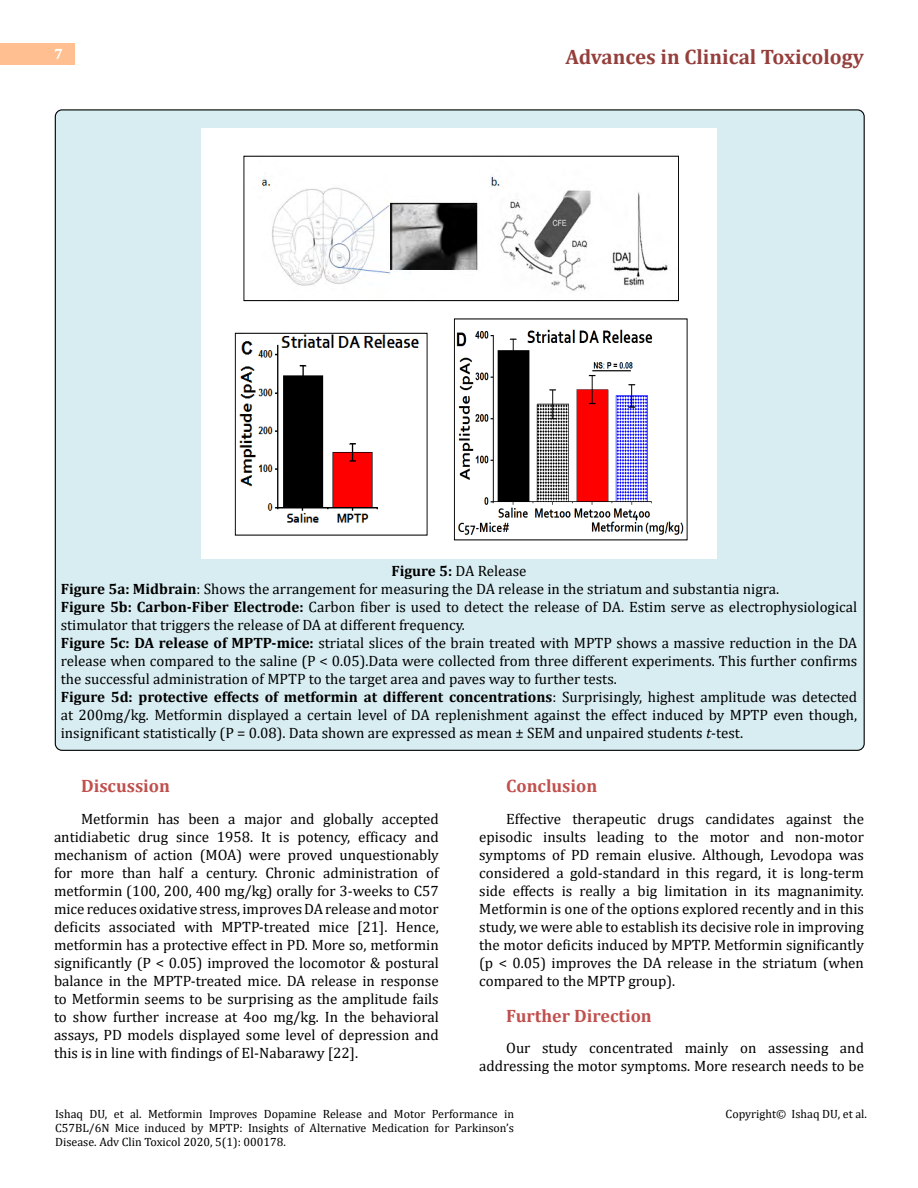
<style>
.page{position:relative;width:918px;height:1188px;background:#fff}
.page>*{position:absolute;margin:0;border:0;box-sizing:border-box;transform-origin:0 0}
.t1{font:700 21px "Cambria";color:#953f3c}
.t2{font:700 18px "Cambria";color:#c0504d}
.t3{font:15px/18px "Cambria";color:#000;text-align:justify}
.t4{font:700 15px "Cambria";color:#fff}
.t5{font:12px/14.4px "Cambria";color:#000;text-align:justify}
.s1{font-weight:700}
.s2{font-style:italic}
</style>
<div class="page">
<div style="left:0;top:43px;width:75px;height:21px;background:#ffbf91"></div>
<div style="left:55px;top:110px;width:809px;height:640px;background:#d8edf2;border-radius:7px"></div>
<div style="left:201px;top:128px;width:516px;height:430px;background:#fff"></div>
<img style="left:239px;top:335px;width:181px;height:188px">
<div style="left:235px;top:333px;width:192px;height:202px;border:1px solid #000"></div>
<img style="left:456px;top:329px;width:228px;height:206px">
<img style="left:261px;top:175px;width:407px;height:116px">
<div style="left:244px;top:156px;width:435px;height:145px;border:1px solid #000"></div>
<p class="t4" style="left:54px;top:44px;width:10px">7</p>
<h1 class="t1" style="left:565px;top:42px;width:300px">Advances in Clinical Toxicology</h1>
<p class="t3" style="left:61px;top:562px;width:798px;text-align:left;text-indent:331px"><span class="s1">Figure 5:</span> DA Release<br><span class="s1">Figure 5a: Midbrain</span>: Shows the arrangement for measuring the DA release in the striatum and substantia nigra.<br><span class="s1">Figure 5b: Carbon-Fiber Electrode:</span> Carbon fiber is used to detect the release of DA. Estim serve as electrophysiological stimulator that triggers the release of DA at different frequency.<br><span class="s1">Figure 5c: DA release of MPTP-mice:</span> striatal slices of the brain treated with MPTP shows a massive reduction in the DA release when compared to the saline (P &lt; 0.05).Data were collected from three different experiments. This further confirms the successful administration of MPTP to the target area and paves way to further tests.<br><span class="s1">Figure 5d: protective effects of metformin at different concentrations</span>: Surprisingly, highest amplitude was detected at 200mg/kg. Metformin displayed a certain level of DA replenishment against the effect induced by MPTP even though, insignificant statistically (P = 0.08). Data shown are expressed as mean ± SEM and unpaired students <span class="s2">t</span>-test.</p>
<p class="t2" style="left:81px;top:774px;width:91px">Discussion</p>
<p class="t3" style="left:54px;top:810px;width:386px;text-indent:27px">Metformin has been a major and globally accepted antidiabetic drug since 1958. It is potency, efficacy and mechanism of action (MOA) were proved unquestionably for more than half a century. Chronic administration of metformin (100, 200, 400 mg/kg) orally for 3-weeks to C57 mice reduces oxidative stress, improves DA release and motor deficits associated with MPTP-treated mice [21]. Hence, metformin has a protective effect in PD. More so, metformin significantly (P &lt; 0.05) improved the locomotor &amp; postural balance in the MPTP-treated mice. DA release in response to Metformin seems to be surprising as the amplitude fails to show further increase at 4oo mg/kg. In the behavioral assays, PD models displayed some level of depression and this is in line with findings of El-Nabarawy [22].</p>
<p class="t2" style="left:506px;top:774px;width:93px">Conclusion</p>
<p class="t3" style="left:479px;top:810px;width:386px;text-indent:27px">Effective therapeutic drugs candidates against the episodic insults leading to the motor and non-motor symptoms of PD remain elusive. Although, Levodopa was considered a gold-standard in this regard, it is long-term side effects is really a big limitation in its magnanimity.<br>Metformin is one of the options explored recently and in this study, we were able to establish its decisive role in improving the motor deficits induced by MPTP. Metformin significantly (p &lt; 0.05) improves the DA release in the striatum (when compared to the MPTP group).</p>
<p class="t2" style="left:506px;top:1003px;width:147px">Further Direction</p>
<p class="t3" style="left:479px;top:1039px;width:386px;text-align:right">Our study concentrated mainly on assessing and addressing the motor symptoms. More research needs to be</p>
<p class="t5" style="left:55px;top:1106px;width:460px">Ishaq DU, et al. Metformin Improves Dopamine Release and Motor Performance in C57BL/6N Mice induced by MPTP: Insights of Alternative Medication for Parkinson’s Disease. Adv Clin Toxicol 2020, 5(1): 000178.</p>
<p class="t5" style="left:726px;top:1106px;width:143px">Copyright© Ishaq DU, et al.</p>
</div>
